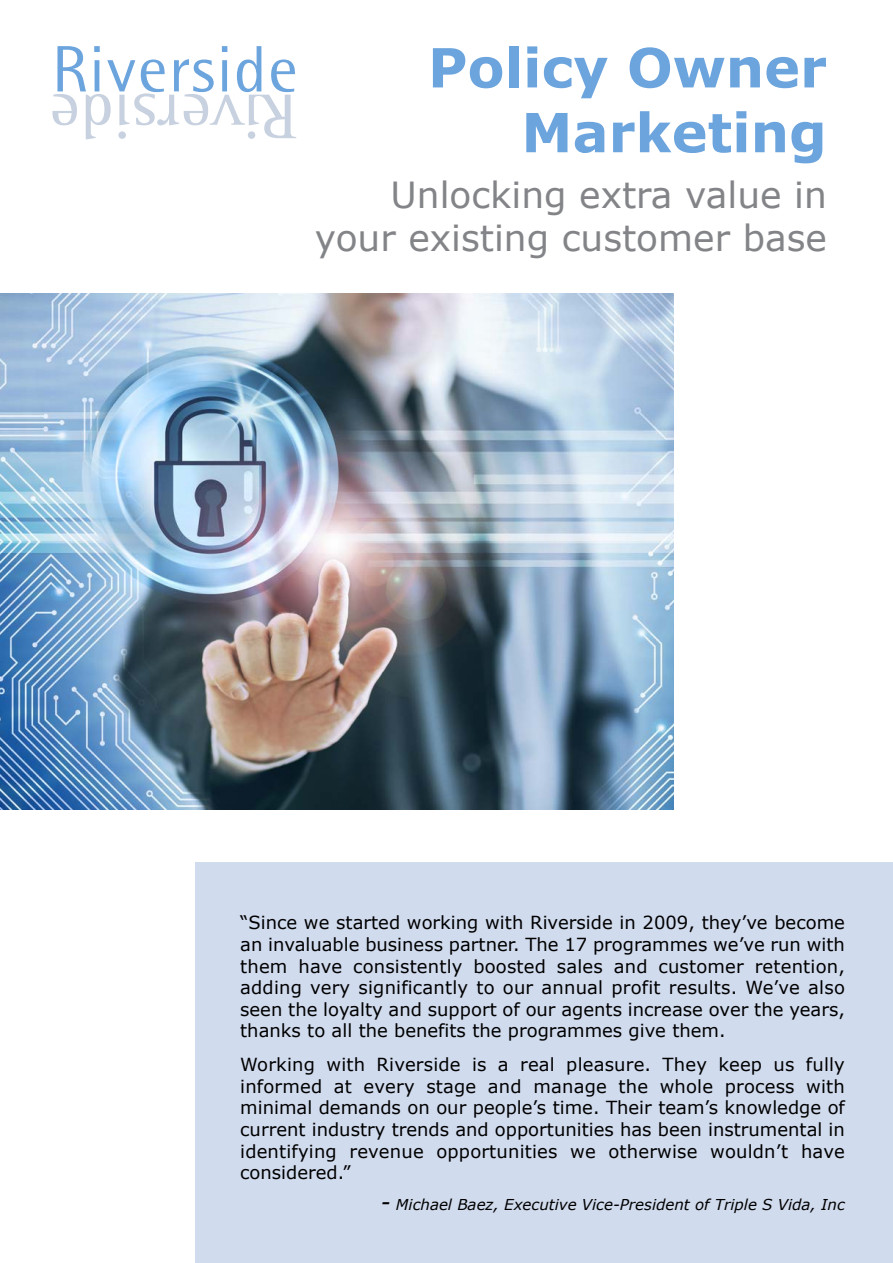
<style>
.page{position:relative;width:893px;height:1263px;background:#fff}
.page>*{position:absolute;margin:0;border:0;box-sizing:border-box;transform-origin:0 0}
.t1{font:700 54px/64.8px "Verdana";color:#6ca4dd;text-align:right}
.t2{font:36px/43.2px "Verdana";color:#828487;text-align:right}
.t3{font:18px/21.6px "Verdana";color:#000;text-align:justify}
.t4{font:italic 15px "Verdana";color:#000}
.s1{font-size:21.75px}
</style>
<div class="page">
<img style="left:0;top:293px;width:674px;height:517px">
<svg style="left:52px;top:46px;width:244px;height:94px"></svg>
<div style="left:195px;top:862px;width:698px;height:401px;background:#d1dbee"></div>
<p class="t1" style="left:428px;top:34px;width:400px">Policy Owner<br>Marketing</p>
<p class="t2" style="left:315px;top:172px;width:514px">Unlocking extra value in your existing customer base</p>
<p class="t3" style="left:240px;top:911px;width:606px">“Since we started working with Riverside in 2009, they’ve become an invaluable business partner. The 17 programmes we’ve run with them have consistently boosted sales and customer retention, adding very significantly to our annual profit results. We’ve also seen the loyalty and support of our agents increase over the years, thanks to all the benefits the programmes give them.</p>
<p class="t3" style="left:240px;top:1053px;width:606px">Working with Riverside is a real pleasure. They keep us fully informed at every stage and manage the whole process with minimal demands on our people’s time. Their team’s knowledge of current industry trends and opportunities has been instrumental in identifying revenue opportunities we otherwise wouldn’t have considered.”</p>
<p class="t4" style="left:381px;top:1194px;width:466px"><span class="s1">-</span> Michael Baez, Executive Vice-President of Triple S Vida, Inc</p>
</div>
